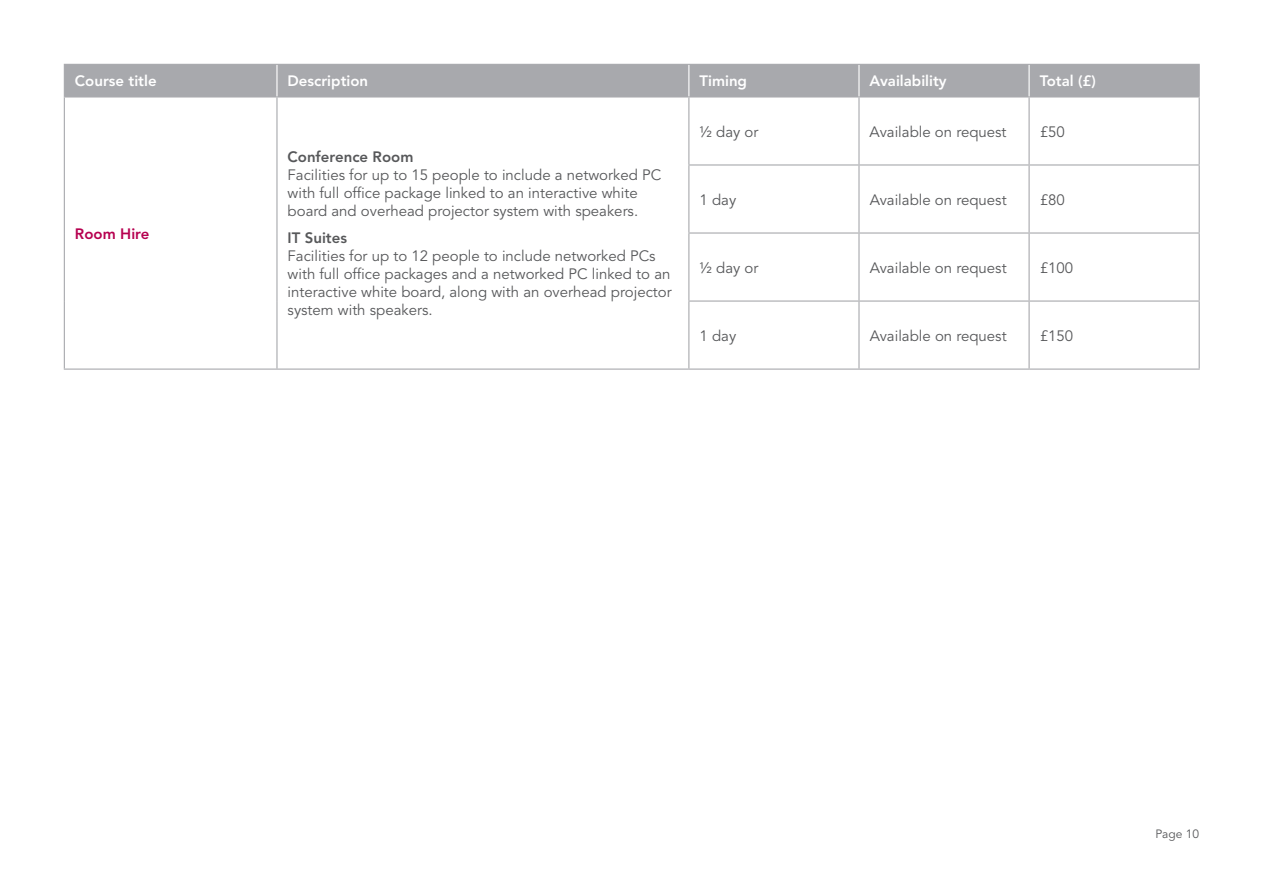
<style>
.page{position:relative;width:1263px;height:893px;background:#fff}
.page>*{position:absolute;margin:0;border:0;box-sizing:border-box;transform-origin:0 0}
.t1{font:15px/18px "Avenir LT Std";color:#57585a}
.t2{font:800 15px "Avenir LT Std";color:#fff}
.t3{font:800 15px "Avenir LT Std";color:#57585a}
.t4{font:800 15px "Avenir LT Std";color:#b60150}
.t5{font:12px "Avenir LT Std";color:#57585a}
</style>
<div class="page">
<div style="left:65px;top:65px;width:1133px;height:31px;background:#a8a9ad"></div>
<hr style="left:64px;top:64px;width:213px;height:1px;background:#a8a9ad">
<hr style="left:64px;top:65px;width:1px;height:31px;background:#a8a9ad">
<hr style="left:277px;top:64px;width:412px;height:1px;background:#a8a9ad">
<hr style="left:689px;top:64px;width:170px;height:1px;background:#a8a9ad">
<hr style="left:859px;top:64px;width:170px;height:1px;background:#a8a9ad">
<hr style="left:1029px;top:64px;width:171px;height:1px;background:#a8a9ad">
<hr style="left:1198px;top:65px;width:2px;height:31px;background:#a8a9ad">
<hr style="left:64px;top:96px;width:213px;height:2px;background:#a8a9ad">
<hr style="left:64px;top:98px;width:1px;height:67px;background:#a8a9ad">
<hr style="left:277px;top:96px;width:412px;height:2px;background:#a8a9ad">
<hr style="left:276px;top:98px;width:2px;height:67px;background:#a8a9ad">
<hr style="left:689px;top:96px;width:170px;height:2px;background:#a8a9ad">
<hr style="left:688px;top:98px;width:1px;height:66px;background:#a8a9ad">
<hr style="left:859px;top:96px;width:170px;height:2px;background:#a8a9ad">
<hr style="left:858px;top:98px;width:1px;height:66px;background:#a8a9ad">
<hr style="left:1029px;top:96px;width:171px;height:2px;background:#a8a9ad">
<hr style="left:1028px;top:98px;width:2px;height:66px;background:#a8a9ad">
<hr style="left:1198px;top:98px;width:2px;height:66px;background:#a8a9ad">
<hr style="left:64px;top:165px;width:1px;height:68px;background:#a8a9ad">
<hr style="left:276px;top:165px;width:2px;height:68px;background:#a8a9ad">
<hr style="left:688px;top:164px;width:171px;height:2px;background:#a8a9ad">
<hr style="left:688px;top:166px;width:1px;height:66px;background:#a8a9ad">
<hr style="left:859px;top:164px;width:170px;height:2px;background:#a8a9ad">
<hr style="left:858px;top:166px;width:1px;height:66px;background:#a8a9ad">
<hr style="left:1029px;top:164px;width:171px;height:2px;background:#a8a9ad">
<hr style="left:1028px;top:166px;width:2px;height:66px;background:#a8a9ad">
<hr style="left:1198px;top:166px;width:2px;height:66px;background:#a8a9ad">
<hr style="left:64px;top:233px;width:1px;height:68px;background:#a8a9ad">
<hr style="left:276px;top:233px;width:2px;height:68px;background:#a8a9ad">
<hr style="left:688px;top:232px;width:171px;height:2px;background:#a8a9ad">
<hr style="left:688px;top:234px;width:1px;height:66px;background:#a8a9ad">
<hr style="left:859px;top:232px;width:170px;height:2px;background:#a8a9ad">
<hr style="left:858px;top:234px;width:1px;height:66px;background:#a8a9ad">
<hr style="left:1029px;top:232px;width:171px;height:2px;background:#a8a9ad">
<hr style="left:1028px;top:234px;width:2px;height:66px;background:#a8a9ad">
<hr style="left:1198px;top:234px;width:2px;height:66px;background:#a8a9ad">
<hr style="left:64px;top:301px;width:1px;height:68px;background:#a8a9ad">
<hr style="left:276px;top:301px;width:2px;height:68px;background:#a8a9ad">
<hr style="left:688px;top:300px;width:171px;height:2px;background:#a8a9ad">
<hr style="left:688px;top:302px;width:1px;height:67px;background:#a8a9ad">
<hr style="left:859px;top:300px;width:170px;height:2px;background:#a8a9ad">
<hr style="left:858px;top:302px;width:1px;height:67px;background:#a8a9ad">
<hr style="left:1029px;top:300px;width:171px;height:2px;background:#a8a9ad">
<hr style="left:1028px;top:302px;width:2px;height:67px;background:#a8a9ad">
<hr style="left:1198px;top:302px;width:2px;height:67px;background:#a8a9ad">
<hr style="left:689px;top:369px;width:170px;height:1px;background:#a8a9ad">
<hr style="left:859px;top:369px;width:170px;height:1px;background:#a8a9ad">
<hr style="left:1029px;top:369px;width:171px;height:1px;background:#a8a9ad">
<hr style="left:276px;top:65px;width:2px;height:31px;background:#fff">
<hr style="left:688px;top:65px;width:1px;height:31px;background:#fff">
<hr style="left:858px;top:65px;width:1px;height:31px;background:#fff">
<hr style="left:1028px;top:65px;width:2px;height:31px;background:#fff">
<hr style="left:64px;top:369px;width:213px;height:1px;background:#a8a9ad">
<hr style="left:277px;top:369px;width:412px;height:1px;background:#a8a9ad">
<p class="t2" style="left:75px;top:72px;width:83px">Course title</p>
<p class="t2" style="left:288px;top:72px;width:82px">Description</p>
<p class="t2" style="left:699px;top:72px;width:49px">Timing</p>
<p class="t2" style="left:870px;top:72px;width:79px">Availability</p>
<p class="t2" style="left:1040px;top:72px;width:58px">Total (£)</p>
<p class="t4" style="left:75px;top:225px;width:76px">Room Hire</p>
<p class="t3" style="left:288px;top:148px;width:127px">Conference Room</p>
<p class="t1" style="left:288px;top:167px;width:375px">Facilities for up to 15 people to include a networked PC with full office package linked to an interactive white board and overhead projector system with speakers.</p>
<p class="t3" style="left:288px;top:229px;width:61px">IT Suites</p>
<p class="t1" style="left:288px;top:247px;width:386px">Facilities for up to 12 people to include networked PCs with full office packages and a networked PC linked to an interactive white board, along with an overhead projector system with speakers.</p>
<p class="t1" style="left:699px;top:123px;width:60px">½ day or</p>
<p class="t1" style="left:870px;top:123px;width:138px">Available on request</p>
<p class="t1" style="left:1040px;top:123px;width:27px">£50</p>
<p class="t1" style="left:699px;top:191px;width:38px">1 day</p>
<p class="t1" style="left:870px;top:191px;width:138px">Available on request</p>
<p class="t1" style="left:1040px;top:191px;width:27px">£80</p>
<p class="t1" style="left:699px;top:259px;width:60px">½ day or</p>
<p class="t1" style="left:870px;top:259px;width:138px">Available on request</p>
<p class="t1" style="left:1040px;top:259px;width:35px">£100</p>
<p class="t1" style="left:700px;top:327px;width:38px">1 day</p>
<p class="t1" style="left:870px;top:327px;width:138px">Available on request</p>
<p class="t1" style="left:1040px;top:327px;width:35px">£150</p>
<p class="t5" style="left:1155px;top:827px;width:45px">Page 10</p>
</div>
